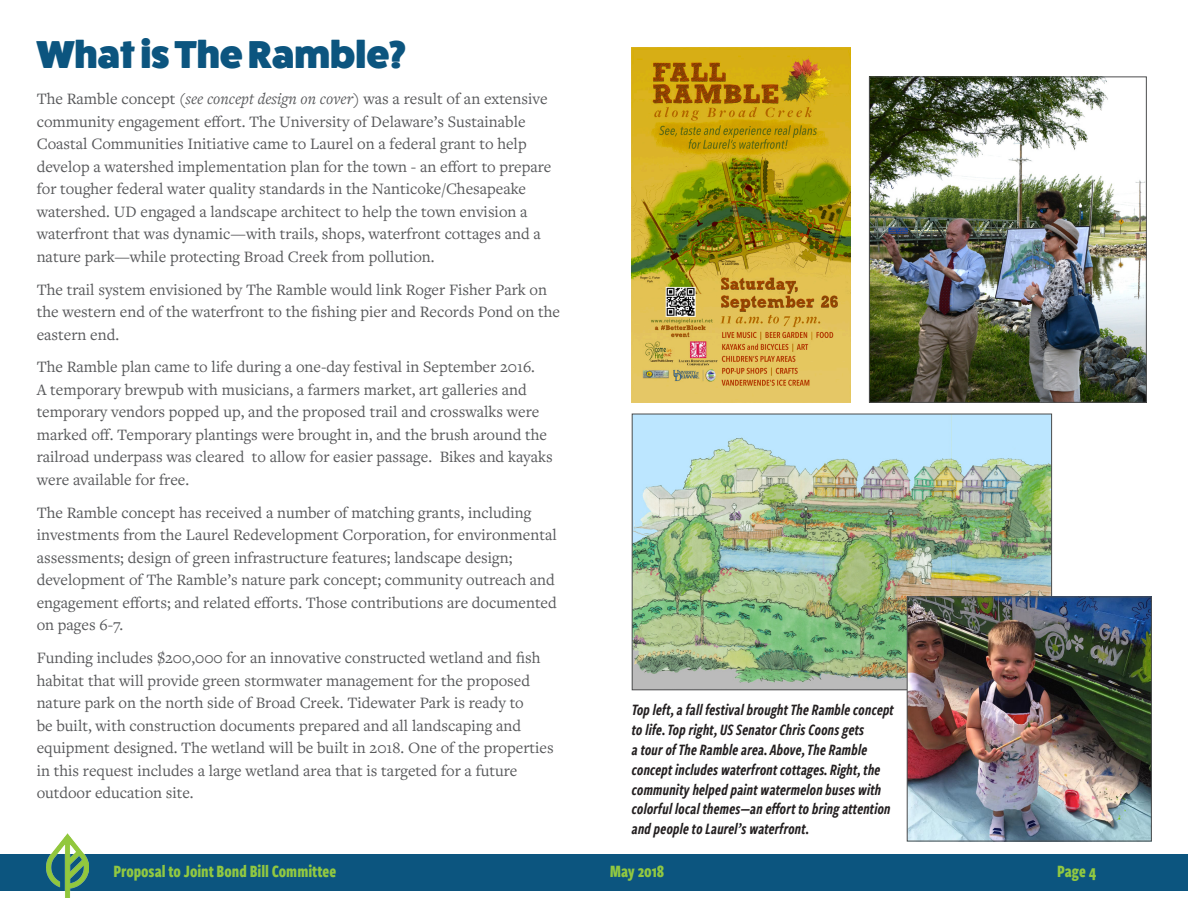
<style>
.page{position:relative;width:1188px;height:918px;background:#fff}
.page>*{position:absolute;margin:0;border:0;box-sizing:border-box;transform-origin:0 0}
.t1{font:800 39px "Fat Frank";color:#0c557f}
.t2{font:700 18px "Freight Sans Cmp Pro";color:#91c841}
.t3{font:16.5px/22.5px "Freight Text Pro";color:#57585a}
.t4{font:italic 16.5px/19.8px "Freight Sans Cmp Pro Semi";color:#231f20}
.s1{font-style:italic}
</style>
<div class="page">
<div style="left:0;top:854px;width:1188px;height:37px;background:#0c557f"></div>
<img style="left:47px;top:833px;width:42px;height:64px">
<img style="left:632px;top:48px;width:219px;height:354px">
<img style="left:871px;top:79px;width:274px;height:322px">
<div style="left:869px;top:77px;width:278px;height:326px;border:1px solid #4b4c4d"></div>
<img style="left:634px;top:416px;width:416px;height:272px">
<img style="left:909px;top:599px;width:241px;height:240px">
<div style="left:907px;top:597px;width:245px;height:244px;border:1px solid #4b4c4d"></div>
<h1 class="t1" style="left:37px;top:33px;width:371px">What is The Ramble?</h1>
<p class="t3" style="left:37px;top:87px;width:516px">The Ramble concept <span class="s1">(see concept design on cover)</span> was a result of an extensive community engagement effort. The University of Delaware’s Sustainable Coastal Communities Initiative came to Laurel on a federal grant to help develop a watershed implementation plan for the town - an effort to prepare for tougher federal water quality standards in the Nanticoke/Chesapeake watershed. UD engaged a landscape architect to help the town envision a waterfront that was dynamic—with trails, shops, waterfront cottages and a nature park—while protecting Broad Creek from pollution.</p>
<p class="t3" style="left:37px;top:278px;width:525px">The trail system envisioned by The Ramble would link Roger Fisher Park on the western end of the waterfront to the fishing pier and Records Pond on the eastern end.</p>
<p class="t3" style="left:37px;top:355px;width:518px">The Ramble plan came to life during a one-day festival in September 2016.<br>A temporary brewpub with musicians, a farmers market, art galleries and temporary vendors popped up, and the proposed trail and crosswalks were marked off. Temporary plantings were brought in, and the brush around the railroad underpass was cleared to allow for easier passage. Bikes and kayaks were available for free.</p>
<p class="t3" style="left:37px;top:501px;width:522px">The Ramble concept has received a number of matching grants, including investments from the Laurel Redevelopment Corporation, for environmental assessments; design of green infrastructure features; landscape design; development of The Ramble’s nature park concept; community outreach and engagement efforts; and related efforts. Those contributions are documented on pages 6-7.</p>
<p class="t3" style="left:37px;top:646px;width:518px">Funding includes $200,000 for an innovative constructed wetland and fish habitat that will provide green stormwater management for the proposed nature park on the north side of Broad Creek. Tidewater Park is ready to<br>be built, with construction documents prepared and all landscaping and equipment designed. The wetland will be built in 2018. One of the properties in this request includes a large wetland area that is targeted for a future outdoor education site.</p>
<p class="t4" style="left:632px;top:700px;width:264px">Top left, a fall festival brought The Ramble concept to life. Top right, US Senator Chris Coons gets<br>a tour of The Ramble area. Above, The Ramble concept includes waterfront cottages. Right, the community helped paint watermelon buses with colorful local themes—an effort to bring attention and people to Laurel’s waterfront.</p>
<p class="t2" style="left:113px;top:859px;width:224px">Proposal to Joint Bond Bill Committee</p>
<p class="t2" style="left:610px;top:859px;width:56px">May 2018</p>
<p class="t2" style="left:1057px;top:859px;width:41px">Page 4</p>
</div>
